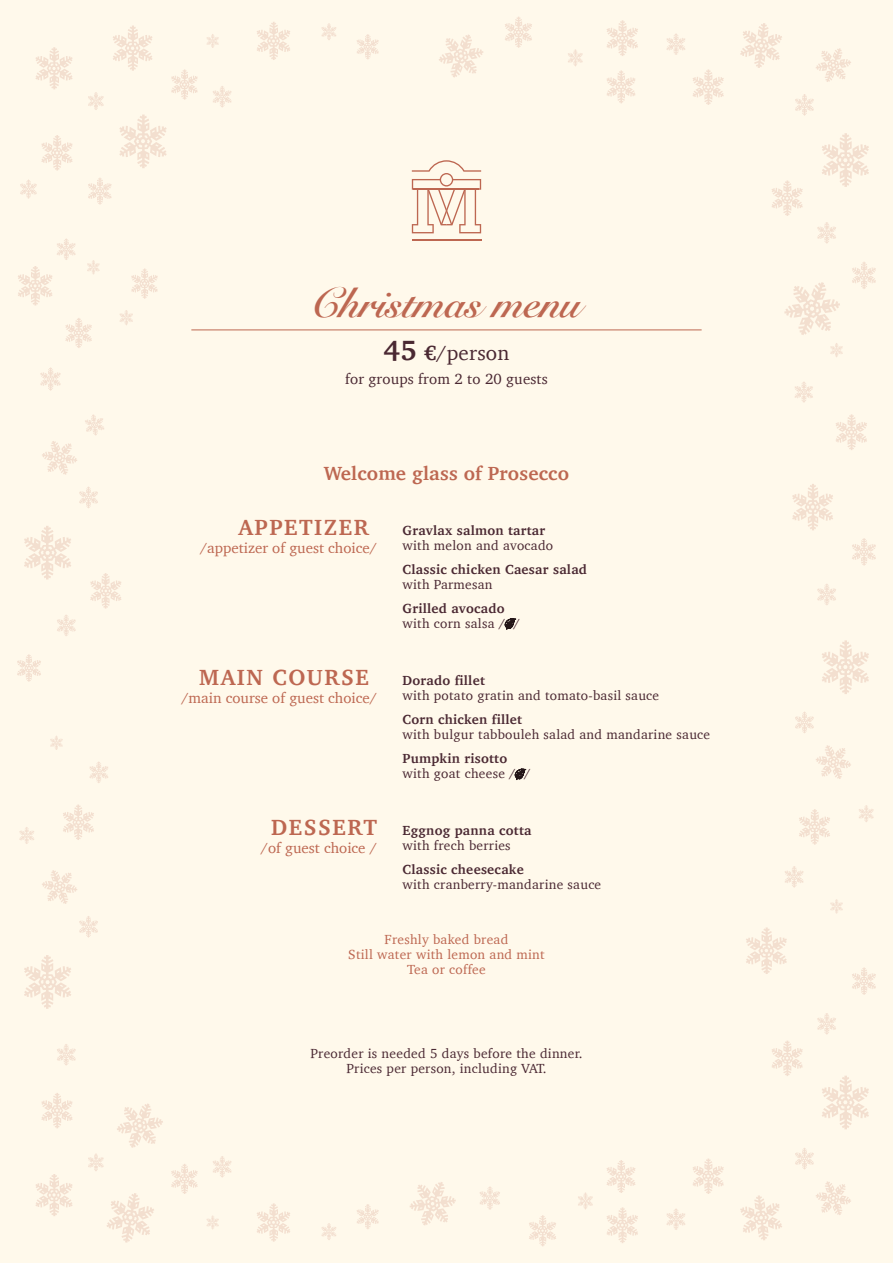
<style>
.page{position:relative;width:893px;height:1263px;background:#fff9eb}
.page>*{position:absolute;margin:0;border:0;box-sizing:border-box;transform-origin:0 0}
.t1{font:700 42px "Snell Roundhand";color:#bd6751}
.t2{font:700 22.5px "Charter";letter-spacing:.07em;color:#bd6751}
.t3{font:21px "Charter";letter-spacing:.01em;color:#4a2832}
.t4{font:700 19.5px "Charter";letter-spacing:.01em;color:#bd6751}
.t5{font:15px "Charter";color:#bd6751}
.t6{font:15px "Charter";letter-spacing:.01em;color:#4a2832}
.t7{font:13.5px/15px "Charter";letter-spacing:.02em;color:#4a2832;text-align:center}
.t8{font:700 13.5px "Charter";letter-spacing:.02em;color:#4a2832}
.t9{font:13.5px/15px "Charter";letter-spacing:.02em;color:#bd6751;text-align:center}
.s1{font-weight:700;font-size:28.5px}
.s2{font-weight:700}
</style>
<div class="page">
<hr style="left:191px;top:329px;width:511px;height:1px;background:#bd6751">
<svg style="left:822px;top:133px;width:47px;height:54px"></svg>
<svg style="left:257px;top:22px;width:33px;height:38px"></svg>
<svg style="left:740px;top:23px;width:42px;height:45px"></svg>
<svg style="left:784px;top:282px;width:56px;height:53px"></svg>
<svg style="left:113px;top:26px;width:39px;height:45px"></svg>
<svg style="left:439px;top:34px;width:44px;height:44px"></svg>
<svg style="left:816px;top:48px;width:35px;height:34px"></svg>
<svg style="left:607px;top:20px;width:31px;height:36px"></svg>
<svg style="left:795px;top:94px;width:19px;height:22px"></svg>
<svg style="left:817px;top:222px;width:19px;height:22px"></svg>
<svg style="left:57px;top:238px;width:19px;height:22px"></svg>
<svg style="left:88px;top:178px;width:24px;height:26px"></svg>
<svg style="left:18px;top:266px;width:34px;height:39px"></svg>
<svg style="left:88px;top:92px;width:16px;height:18px"></svg>
<svg style="left:207px;top:34px;width:12px;height:14px"></svg>
<svg style="left:171px;top:69px;width:27px;height:31px"></svg>
<svg style="left:667px;top:34px;width:18px;height:21px"></svg>
<svg style="left:505px;top:17px;width:27px;height:31px"></svg>
<svg style="left:568px;top:49px;width:15px;height:17px"></svg>
<svg style="left:830px;top:343px;width:13px;height:14px"></svg>
<svg style="left:87px;top:260px;width:13px;height:14px"></svg>
<svg style="left:20px;top:179px;width:17px;height:20px"></svg>
<svg style="left:693px;top:69px;width:31px;height:36px"></svg>
<svg style="left:852px;top:262px;width:24px;height:27px"></svg>
<svg style="left:772px;top:180px;width:31px;height:36px"></svg>
<svg style="left:41px;top:135px;width:32px;height:36px"></svg>
<svg style="left:35px;top:47px;width:38px;height:42px"></svg>
<svg style="left:357px;top:34px;width:22px;height:25px"></svg>
<svg style="left:410px;top:1182px;width:46px;height:43px"></svg>
<svg style="left:822px;top:1076px;width:47px;height:53px"></svg>
<svg style="left:119px;top:115px;width:48px;height:53px"></svg>
<svg style="left:607px;top:70px;width:28px;height:33px"></svg>
<svg style="left:817px;top:1013px;width:19px;height:21px"></svg>
<svg style="left:213px;top:86px;width:19px;height:21px"></svg>
<svg style="left:321px;top:23px;width:15px;height:17px"></svg>
<svg style="left:257px;top:1203px;width:33px;height:39px"></svg>
<svg style="left:740px;top:1195px;width:42px;height:45px"></svg>
<svg style="left:107px;top:1193px;width:47px;height:50px"></svg>
<svg style="left:816px;top:1181px;width:35px;height:34px"></svg>
<svg style="left:607px;top:1207px;width:31px;height:36px"></svg>
<svg style="left:795px;top:1148px;width:19px;height:21px"></svg>
<svg style="left:88px;top:1154px;width:16px;height:17px"></svg>
<svg style="left:206px;top:1215px;width:13px;height:14px"></svg>
<svg style="left:171px;top:1164px;width:27px;height:30px"></svg>
<svg style="left:666px;top:1209px;width:19px;height:21px"></svg>
<svg style="left:529px;top:1215px;width:27px;height:31px"></svg>
<svg style="left:578px;top:1192px;width:15px;height:17px"></svg>
<svg style="left:693px;top:1158px;width:31px;height:36px"></svg>
<svg style="left:41px;top:1093px;width:31px;height:35px"></svg>
<svg style="left:36px;top:1174px;width:37px;height:42px"></svg>
<svg style="left:357px;top:1204px;width:22px;height:25px"></svg>
<svg style="left:117px;top:1104px;width:46px;height:44px"></svg>
<svg style="left:607px;top:1160px;width:28px;height:33px"></svg>
<svg style="left:480px;top:1187px;width:20px;height:23px"></svg>
<svg style="left:213px;top:1156px;width:19px;height:21px"></svg>
<svg style="left:321px;top:1223px;width:15px;height:17px"></svg>
<svg style="left:830px;top:899px;width:13px;height:15px"></svg>
<svg style="left:852px;top:967px;width:24px;height:28px"></svg>
<svg style="left:772px;top:1040px;width:31px;height:36px"></svg>
<svg style="left:746px;top:927px;width:41px;height:47px"></svg>
<svg style="left:120px;top:310px;width:13px;height:15px"></svg>
<svg style="left:131px;top:268px;width:27px;height:31px"></svg>
<svg style="left:65px;top:318px;width:27px;height:30px"></svg>
<svg style="left:40px;top:367px;width:21px;height:24px"></svg>
<svg style="left:822px;top:640px;width:47px;height:54px"></svg>
<svg style="left:816px;top:745px;width:35px;height:34px"></svg>
<svg style="left:836px;top:414px;width:31px;height:36px"></svg>
<svg style="left:795px;top:712px;width:19px;height:21px"></svg>
<svg style="left:817px;top:584px;width:19px;height:21px"></svg>
<svg style="left:785px;top:866px;width:19px;height:22px"></svg>
<svg style="left:859px;top:805px;width:15px;height:17px"></svg>
<svg style="left:799px;top:809px;width:31px;height:36px"></svg>
<svg style="left:852px;top:538px;width:24px;height:28px"></svg>
<svg style="left:795px;top:382px;width:18px;height:20px"></svg>
<svg style="left:792px;top:484px;width:41px;height:46px"></svg>
<svg style="left:24px;top:526px;width:47px;height:53px"></svg>
<svg style="left:85px;top:414px;width:19px;height:21px"></svg>
<svg style="left:42px;top:441px;width:35px;height:34px"></svg>
<svg style="left:79px;top:487px;width:19px;height:21px"></svg>
<svg style="left:57px;top:615px;width:19px;height:21px"></svg>
<svg style="left:50px;top:736px;width:13px;height:14px"></svg>
<svg style="left:17px;top:654px;width:24px;height:28px"></svg>
<svg style="left:90px;top:573px;width:31px;height:36px"></svg>
<svg style="left:24px;top:955px;width:47px;height:54px"></svg>
<svg style="left:42px;top:870px;width:35px;height:34px"></svg>
<svg style="left:79px;top:916px;width:19px;height:21px"></svg>
<svg style="left:57px;top:1044px;width:19px;height:21px"></svg>
<svg style="left:89px;top:762px;width:19px;height:21px"></svg>
<svg style="left:19px;top:827px;width:15px;height:17px"></svg>
<svg style="left:63px;top:804px;width:31px;height:36px"></svg>
<hr style="left:412px;top:240px;width:69px;height:1px;background:#bd6751">
<svg style="left:412px;top:160px;width:69px;height:73px"></svg>
<svg style="left:505px;top:619px;width:11px;height:11px"></svg>
<svg style="left:515px;top:769px;width:11px;height:11px"></svg>
<h1 class="t1" style="left:312px;top:267px;width:271px">Christmas menu</h1>
<h3 class="t3" style="left:384px;top:335px;width:127px"><span class="s1">45</span> <span class="s2">€</span>/person</h3>
<p class="t6" style="left:345px;top:366px;width:204px">for groups from 2 to 20 guests</p>
<h3 class="t4" style="left:324px;top:456px;width:247px">Welcome glass of Prosecco</h3>
<h2 class="t2" style="left:238px;top:508px;width:132px">APPETIZER</h2>
<p class="t5" style="left:200px;top:535px;width:178px">/appetizer of guest choice/</p>
<h2 class="t2" style="left:199px;top:658px;width:171px">MAIN COURSE</h2>
<p class="t5" style="left:181px;top:685px;width:197px">/main course of guest choice/</p>
<h2 class="t2" style="left:271px;top:808px;width:107px">DESSERT</h2>
<p class="t5" style="left:261px;top:835px;width:118px">/of guest choice /</p>
<p class="t8" style="left:402px;top:519px;width:144px">Gravlax salmon tartar</p>
<p class="t7" style="left:402px;top:538px;width:152px">with melon and avocado</p>
<p class="t8" style="left:402px;top:558px;width:186px">Classic chicken Caesar salad</p>
<p class="t7" style="left:402px;top:577px;width:92px">with Parmesan</p>
<p class="t8" style="left:402px;top:597px;width:104px">Grilled avocado</p>
<p class="t7" style="left:402px;top:616px;width:119px">with corn salsa / /</p>
<p class="t8" style="left:402px;top:669px;width:84px">Dorado fillet</p>
<p class="t7" style="left:402px;top:688px;width:258px">with potato gratin and tomato-basil sauce</p>
<p class="t8" style="left:402px;top:708px;width:121px">Corn chicken fillet</p>
<p class="t7" style="left:402px;top:727px;width:309px">with bulgur tabbouleh salad and mandarine sauce</p>
<p class="t8" style="left:402px;top:747px;width:106px">Pumpkin risotto</p>
<p class="t7" style="left:402px;top:766px;width:130px">with goat cheese / /</p>
<p class="t8" style="left:402px;top:819px;width:130px">Eggnog panna cotta</p>
<p class="t7" style="left:402px;top:838px;width:110px">with frech berries</p>
<p class="t8" style="left:402px;top:858px;width:123px">Classic cheesecake</p>
<p class="t7" style="left:402px;top:877px;width:200px">with cranberry-mandarine sauce</p>
<p class="t9" style="left:348px;top:931px;width:198px">Freshly baked bread<br>Still water with lemon and mint<br>Tea or coffee</p>
<p class="t7" style="left:310px;top:1045px;width:273px">Preorder is needed 5 days before the dinner.<br>Prices per person, including VAT.</p>
</div>
